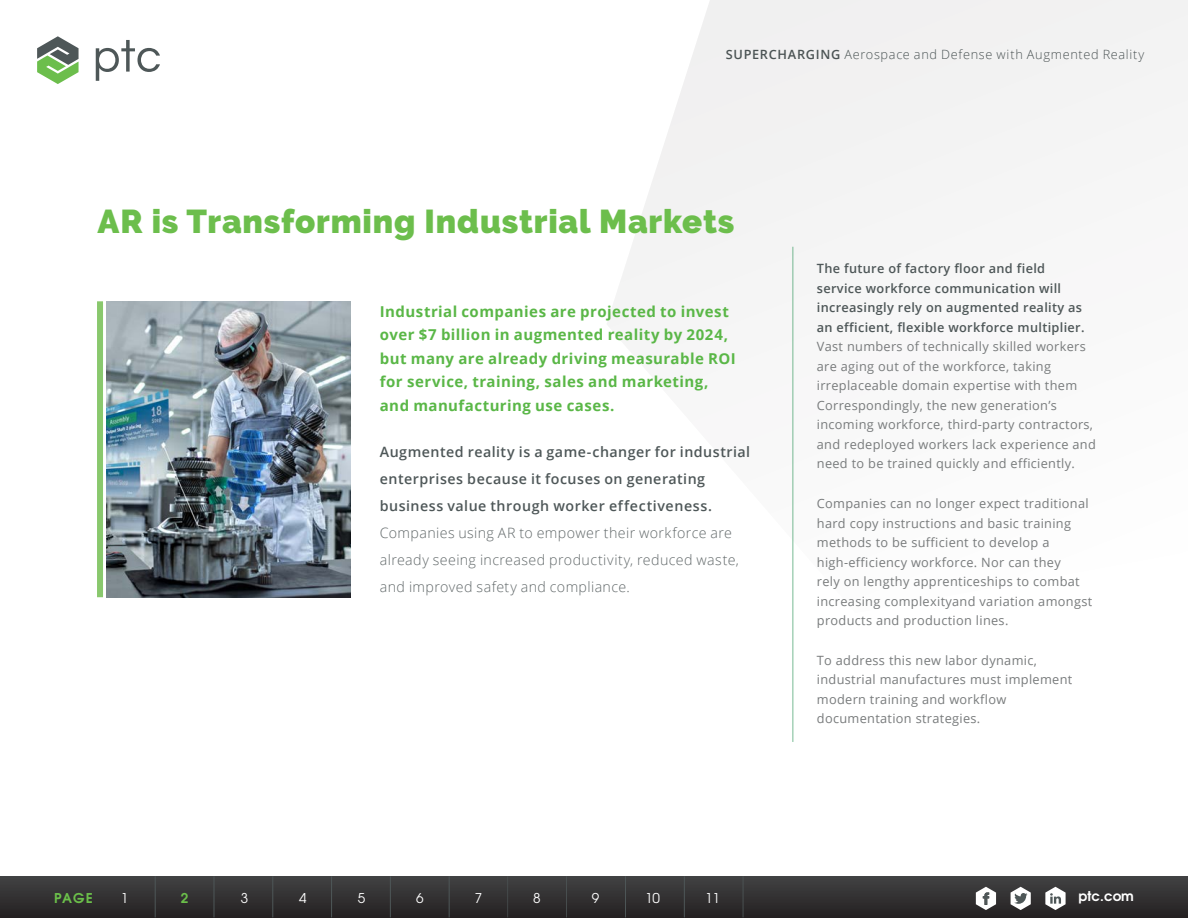
<style>
.page{position:relative;width:1188px;height:918px;background:#fff}
.page>*{position:absolute;margin:0;border:0;box-sizing:border-box;transform-origin:0 0}
._4__Subhead{font:900 33px "PTC Raleway";letter-spacing:.025em;color:#6cbe4c}
._3__eBK_Text_Body{font:700 15px/23.5px "Open Sans";letter-spacing:.03em;color:#5ab747}
._3__eBK_Text_Body-2{font:600 14.25px/27px "Open Sans";letter-spacing:.035em;color:#4e5758}
.t1{font:13.5px "Te X Gyre Adventor";color:#fff}
.t2{font:700 13.5px "Te X Gyre Adventor";color:#fff}
.t3{font:700 13.5px "Te X Gyre Adventor";color:#6bbf4a}
._4__Subhead-2{font:12.75px/19.5px "Open Sans";letter-spacing:.025em;color:#787b7c}
.t4{font:300 12.75px "Open Sans";letter-spacing:.055em;color:#4e5758}
.s1{font-weight:600}
.s2{font-weight:300;color:#616869}
.s3{font-weight:600;color:#4e5758}
</style>
<div class="page">
<svg style="left:37px;top:36px;width:42px;height:48px"></svg>
<svg style="left:96px;top:40px;width:64px;height:41px"></svg>
<div style="left:0;top:876px;width:1188px;height:42px;background:linear-gradient(to bottom,#424243,#252122)"></div>
<hr style="left:155px;top:876px;width:1px;height:41px;background:#4e5758">
<hr style="left:214px;top:876px;width:1px;height:41px;background:#4e5758">
<hr style="left:273px;top:876px;width:1px;height:41px;background:#4e5758">
<hr style="left:331px;top:876px;width:1px;height:41px;background:#4e5758">
<hr style="left:390px;top:876px;width:1px;height:41px;background:#4e5758">
<hr style="left:449px;top:876px;width:1px;height:41px;background:#4e5758">
<hr style="left:508px;top:876px;width:1px;height:41px;background:#4e5758">
<hr style="left:566px;top:876px;width:1px;height:41px;background:#4e5758">
<hr style="left:625px;top:876px;width:1px;height:41px;background:#4e5758">
<hr style="left:684px;top:876px;width:1px;height:41px;background:#4e5758">
<hr style="left:743px;top:876px;width:1px;height:41px;background:#4e5758">
<svg style="left:1045px;top:887px;width:21px;height:23px"></svg>
<svg style="left:976px;top:887px;width:20px;height:23px"></svg>
<svg style="left:1011px;top:887px;width:20px;height:23px"></svg>
<svg style="left:607px;top:0;width:581px;height:328px;fill:#f4f4f4"></svg>
<img style="left:107px;top:301px;width:244px;height:296px">
<hr style="left:792px;top:247px;width:2px;height:495px;background:#2e9559">
<div style="left:97px;top:301px;width:6px;height:296px;background:#89c86d"></div>
<p class="t4" style="left:726px;top:46px;width:420px"><span class="s1">SUPERCHARGING</span> Aerospace and Defense with Augmented Reality</p>
<p class="_4__Subhead" style="left:98px;top:202px;width:638px">AR is Transforming Industrial Markets</p>
<p class="_3__eBK_Text_Body" style="left:380px;top:299px;width:358px">Industrial companies are projected to invest over $7 billion in augmented reality by 2024, but many are already driving measurable ROI for service, training, sales and marketing, and manufacturing use cases.</p>
<p class="_3__eBK_Text_Body-2" style="left:380px;top:438px;width:372px">Augmented reality is a game-changer for industrial enterprises because it focuses on generating business value through worker effectiveness.<br><span class="s2">Companies using AR to empower their workforce are already seeing increased productivity, reduced waste, and improved safety and compliance.</span></p>
<p class="t3" style="left:54px;top:886px;width:40px">PAGE</p>
<p class="t1" style="left:121px;top:887px;width:9px">1</p>
<p class="t3" style="left:181px;top:886px;width:9px">2</p>
<p class="t1" style="left:241px;top:887px;width:9px">3</p>
<p class="t1" style="left:299px;top:887px;width:9px">4</p>
<p class="t1" style="left:358px;top:887px;width:9px">5</p>
<p class="t1" style="left:416px;top:887px;width:9px">6</p>
<p class="t1" style="left:475px;top:887px;width:9px">7</p>
<p class="t1" style="left:533px;top:887px;width:9px">8</p>
<p class="t1" style="left:592px;top:887px;width:9px">9</p>
<p class="t1" style="left:645px;top:887px;width:16px">10</p>
<p class="t1" style="left:705px;top:887px;width:16px">11</p>
<p class="_4__Subhead-2" style="left:817px;top:259px;width:281px"><span class="s3">The future of factory floor and field<br>service workforce communication will increasingly rely on augmented reality as an efficient, flexible workforce multiplier.<br></span>Vast numbers of technically skilled workers are aging out of the workforce, taking irreplaceable domain expertise with them Correspondingly, the new generation’s incoming workforce, third-party contractors, and redeployed workers lack experience and need to be trained quickly and efficiently.</p>
<p class="_4__Subhead-2" style="left:817px;top:493px;width:277px">Companies can no longer expect traditional hard copy instructions and basic training methods to be sufficient to develop a high-efficiency workforce. Nor can they<br>rely on lengthy apprenticeships to combat increasing complexityand variation amongst products and production lines.</p>
<p class="_4__Subhead-2" style="left:817px;top:650px;width:257px">To address this new labor dynamic, industrial manufactures must implement modern training and workflow documentation strategies.</p>
<p class="t2" style="left:1079px;top:885px;width:57px">ptc.com</p>
</div>
